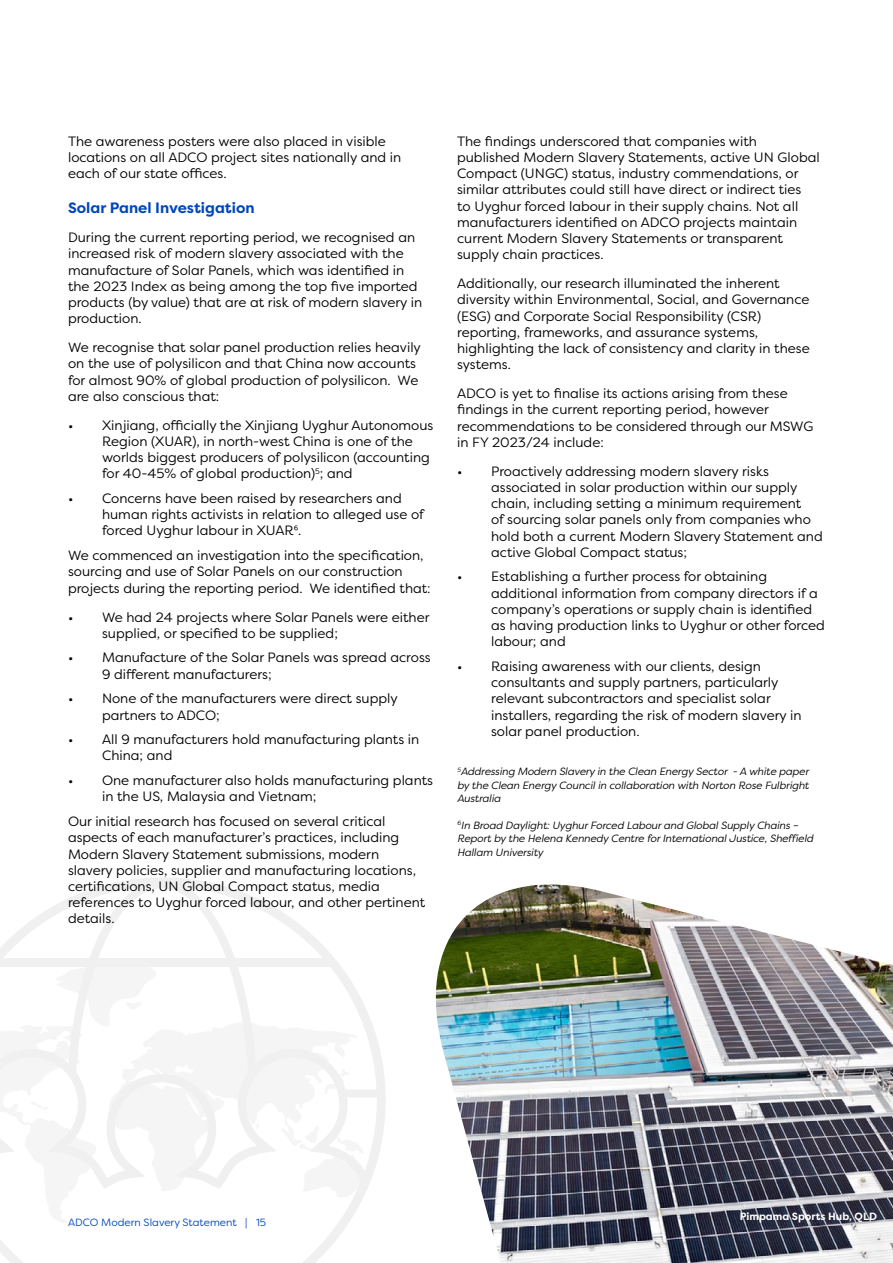
<style>
.page{position:relative;width:893px;height:1263px;background:#fff}
.page>*{position:absolute;margin:0;border:0;box-sizing:border-box;transform-origin:0 0}
.t1{font:700 15px "Filson Pro";color:#0047bb}
.t2{font:13.5px/16.2px "Filson Pro";color:#000}
.t3{font:italic 10.5px/13.5px "Filson Pro";letter-spacing:-.01em;color:#000;text-align:justify}
.t4{font:10.5px "Filson Pro";color:#0047bb}
.t5{font:700 10.5px "Filson Pro";color:#fff}
</style>
<div class="page">
<svg style="left:0;top:877px;width:386px;height:386px"></svg>
<img style="left:435px;top:884px;width:458px;height:379px">
<p class="t2" style="left:68px;top:133px;width:335px">The awareness posters were also placed in visible locations on all ADCO project sites nationally and in each of our state offices.</p>
<p class="t1" style="left:68px;top:199px;width:188px">Solar Panel Investigation</p>
<p class="t2" style="left:68px;top:229px;width:356px">During the current reporting period, we recognised an increased risk of modern slavery associated with the manufacture of Solar Panels, which was identified in the 2023 Index as being among the top five imported products (by value) that are at risk of modern slavery in production.</p>
<p class="t2" style="left:68px;top:339px;width:354px">We recognise that solar panel production relies heavily on the use of polysilicon and that China now accounts for almost 90% of global production of polysilicon. We are also conscious that:</p>
<p class="t2" style="left:102px;top:417px;width:333px;text-indent:-34px">• Xinjiang, officially the Xinjiang Uyghur Autonomous Region (XUAR), in north-west China is one of the worlds biggest producers of polysilicon (accounting for 40-45% of global production)<sup>5</sup>; and</p>
<p class="t2" style="left:102px;top:490px;width:323px;text-indent:-34px">• Concerns have been raised by researchers and human rights activists in relation to alleged use of forced Uyghur labour in XUAR6.</p>
<p class="t2" style="left:68px;top:547px;width:364px">We commenced an investigation into the specification, sourcing and use of Solar Panels on our construction projects during the reporting period. We identified that:</p>
<p class="t2" style="left:102px;top:608px;width:329px;text-indent:-34px">• We had 24 projects where Solar Panels were either supplied, or specified to be supplied;</p>
<p class="t2" style="left:102px;top:649px;width:330px;text-indent:-34px">• Manufacture of the Solar Panels was spread across<br>9 different manufacturers;</p>
<p class="t2" style="left:102px;top:690px;width:297px;text-indent:-34px">• None of the manufacturers were direct supply partners to ADCO;</p>
<p class="t2" style="left:102px;top:731px;width:319px;text-indent:-34px">• All 9 manufacturers hold manufacturing plants in<br>China; and</p>
<p class="t2" style="left:102px;top:772px;width:332px;text-indent:-34px">• One manufacturer also holds manufacturing plants in the US, Malaysia and Vietnam;</p>
<p class="t2" style="left:68px;top:813px;width:359px">Our initial research has focused on several critical aspects of each manufacturer’s practices, including Modern Slavery Statement submissions, modern slavery policies, supplier and manufacturing locations, certifications, UN Global Compact status, media references to Uyghur forced labour, and other pertinent details.</p>
<p class="t2" style="left:457px;top:133px;width:364px">The findings underscored that companies with published Modern Slavery Statements, active UN Global Compact (UNGC) status, industry commendations, or similar attributes could still have direct or indirect ties<br>to Uyghur forced labour in their supply chains. Not all manufacturers identified on ADCO projects maintain current Modern Slavery Statements or transparent supply chain practices.</p>
<p class="t2" style="left:457px;top:275px;width:354px">Additionally, our research illuminated the inherent diversity within Environmental, Social, and Governance (ESG) and Corporate Social Responsibility (CSR) reporting, frameworks, and assurance systems, highlighting the lack of consistency and clarity in these systems.</p>
<p class="t2" style="left:457px;top:385px;width:358px">ADCO is yet to finalise its actions arising from these findings in the current reporting period, however recommendations to be considered through our MSWG in FY 2023/24 include:</p>
<p class="t2" style="left:491px;top:463px;width:333px;text-indent:-34px">• Proactively addressing modern slavery risks associated in solar production within our supply chain, including setting a minimum requirement<br>of sourcing solar panels only from companies who hold both a current Modern Slavery Statement and active Global Compact status;</p>
<p class="t2" style="left:491px;top:568px;width:335px;text-indent:-34px">• Establishing a further process for obtaining additional information from company directors if a company’s operations or supply chain is identified as having production links to Uyghur or other forced labour; and</p>
<p class="t2" style="left:491px;top:658px;width:312px;text-indent:-34px">• Raising awareness with our clients, design consultants and supply partners, particularly relevant subcontractors and specialist solar installers, regarding the risk of modern slavery in solar panel production.</p>
<p class="t3" style="left:457px;top:765px;width:353px"><sup>5</sup>Addressing Modern Slavery in the Clean Energy Sector - A white paper by the Clean Energy Council in collaboration with Norton Rose Fulbright Australia</p>
<p class="t3" style="left:457px;top:818px;width:358px;text-align:left"><sup>6</sup>In Broad Daylight: Uyghur Forced Labour and Global Supply Chains –<br>Report by the Helena Kennedy Centre for International Justice, Sheffield<br>Hallam University</p>
<p class="t4" style="left:68px;top:1216px;width:200px">ADCO Modern Slavery Statement | 15</p>
<p class="t5" style="left:740px;top:1210px;width:139px">Pimpama Sports Hub, QLD</p>
</div>
